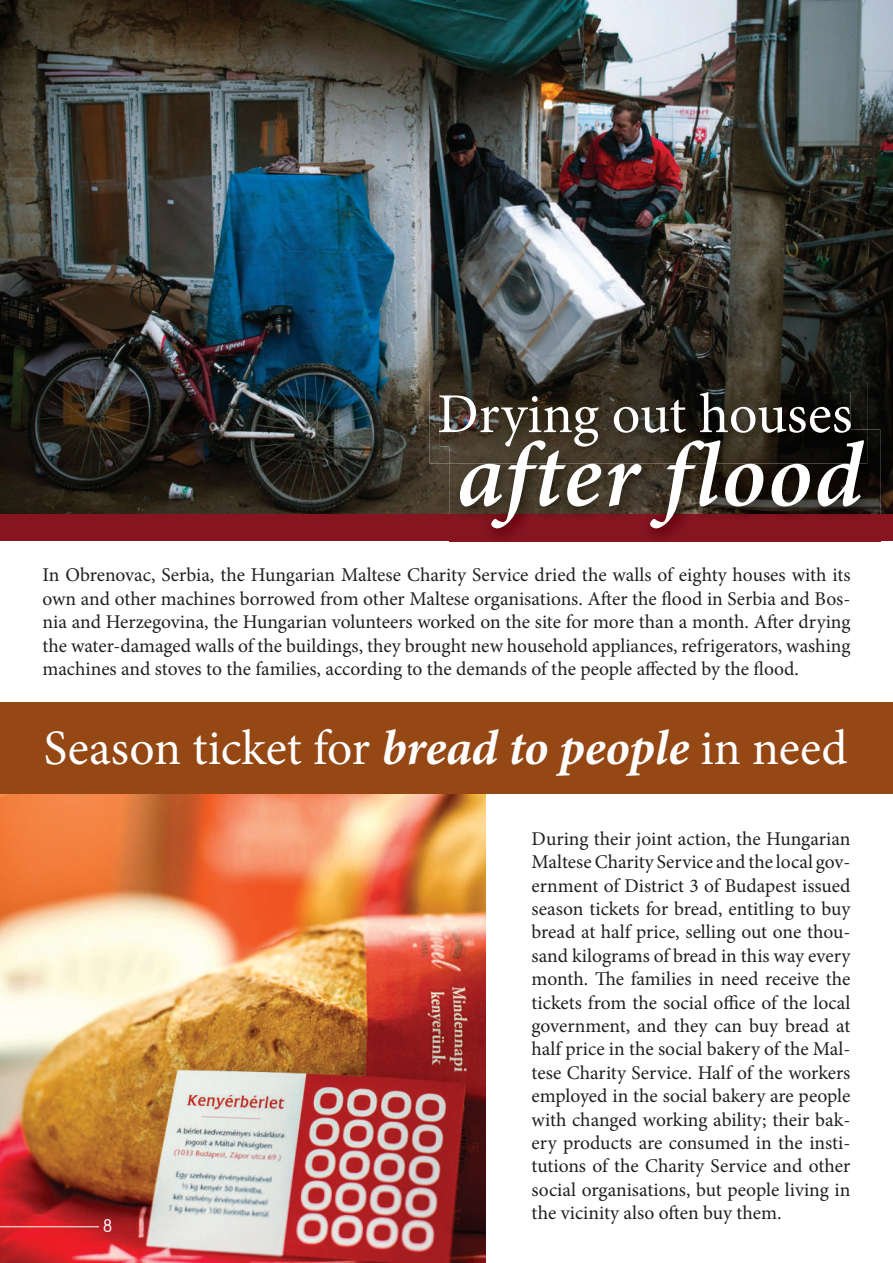
<style>
.page{position:relative;width:893px;height:1263px;background:#fff}
.page>*{position:absolute;margin:0;border:0;box-sizing:border-box;transform-origin:0 0}
.t1{font:italic 600 92.25px "Minion Pro";letter-spacing:.02em;color:#fff}
.t2{font:56.25px "Minion Pro";color:#fff}
.t3{font:49.5px "Minion Pro";color:#fff}
.t4{font:19.5px/23.4px "Minion Pro";color:#231f20;text-align:justify}
.t5{font:18px "Engel Regular M1 arculat";color:#fff}
.s1{font-weight:700;font-style:italic}
</style>
<div class="page">
<img style="left:0;top:794px;width:486px;height:469px">
<img style="left:0;top:0;width:893px;height:514px">
<img style="left:430px;top:382px;width:437px;height:81px">
<img style="left:439px;top:392px;width:412px;height:55px">
<div style="left:0;top:514px;width:893px;height:27px;background:#861520"></div>
<img style="left:449px;top:429px;width:431px;height:113px">
<img style="left:449px;top:429px;width:418px;height:34px">
<img style="left:449px;top:429px;width:402px;height:18px">
<hr style="left:0;top:1226px;width:99px;height:1px;background:#fff">
<div style="left:0;top:702px;width:893px;height:92px;background:#954714"></div>
<h2 class="t2" style="left:437px;top:376px;width:417px">Drying out houses</h2>
<h1 class="t1" style="left:457px;top:411px;width:407px">after flood</h1>
<p class="t4" style="left:43px;top:563px;width:809px">In Obrenovac, Serbia, the Hungarian Maltese Charity Service dried the walls of eighty houses with its own and other machines borrowed from other Maltese organisations. After the flood in Serbia and Bos&shy;nia and Herzegovina, the Hungarian volunteers worked on the site for more than a month. After drying the water-damaged walls of the buildings, they brought new household appliances, refrigerators, washing machines and stoves to the families, according to the demands of the people affected by the flood.</p>
<h3 class="t3" style="left:44px;top:715px;width:805px">Season ticket for <span class="s1">bread to people</span> in need</h3>
<p class="t5" style="left:103px;top:1215px;width:11px">8</p>
<p class="t4" style="left:532px;top:827px;width:320px">During their joint action, the Hungarian Maltese Charity Service and the local gov&shy;ernment of District 3 of Budapest issued season tickets for bread, entitling to buy bread at half price, selling out one thou&shy;sand kilograms of bread in this way every month. The families in need receive the tickets from the social office of the local government, and they can buy bread at half price in the social bakery of the Mal&shy;tese Charity Service. Half of the workers employed in the social bakery are people with changed working ability; their bak&shy;ery products are consumed in the insti&shy;tutions of the Charity Service and other social organisations, but people living in the vicinity also often buy them.</p>
</div>
